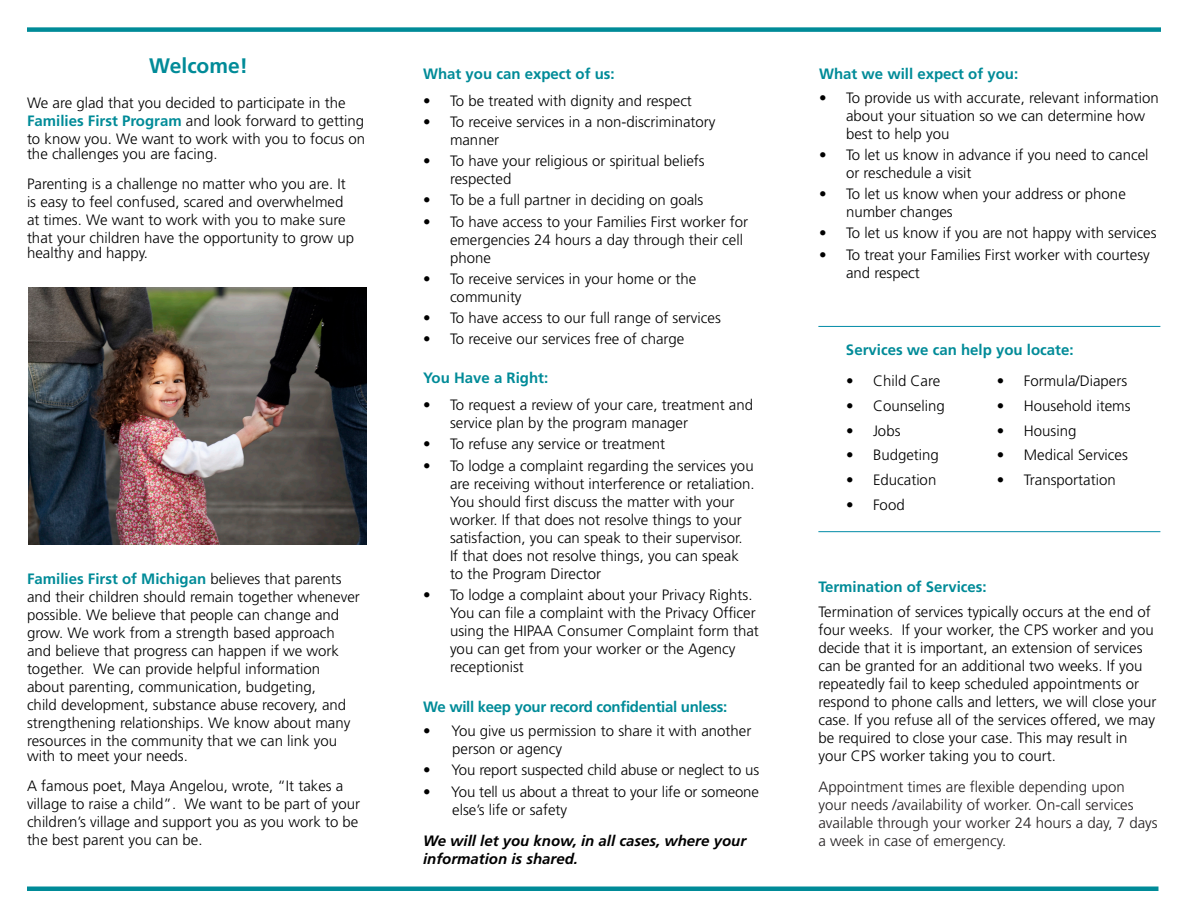
<style>
.page{position:relative;width:1188px;height:918px;background:#fff}
.page>*{position:absolute;margin:0;border:0;box-sizing:border-box;transform-origin:0 0}
.t1{font:700 21px "Frutiger";color:#008b98}
.t2{font:300 15px/18px "Frutiger";color:#000}
.t3{font:300 15px/18px "Frutiger";color:#231f20}
.t4{font:700 15px "Frutiger";color:#008b98}
.t5{font:italic 700 15px/18px "Frutiger";color:#000}
.t6{font:700 15px "Frutiger";letter-spacing:-.02em;color:#008b98}
.s1{font-weight:700;color:#008b98}
</style>
<div class="page">
<div style="left:27px;top:886px;width:1131px;height:5px;background:#008b98"></div>
<div style="left:27px;top:27px;width:1134px;height:5px;background:#008b98"></div>
<hr style="left:818px;top:326px;width:342px;height:1px;background:#008ba7">
<hr style="left:818px;top:531px;width:342px;height:1px;background:#008ba7">
<img style="left:28px;top:288px;width:338px;height:256px">
<p class="t1" style="left:149px;top:54px;width:100px">Welcome!</p>
<p class="t2" style="left:27px;top:94px;width:340px">We are glad that you decided to participate in the<br><span class="s1">Families First Program</span> and look forward to getting to know you. We want to work with you to focus on</p>
<p class="t2" style="left:27px;top:145px;width:192px">the challenges you are facing.</p>
<p class="t2" style="left:27px;top:175px;width:329px">Parenting is a challenge no matter who you are. It is easy to feel confused, scared and overwhelmed at times. We want to work with you to make sure that your children have the opportunity to grow up</p>
<p class="t2" style="left:27px;top:244px;width:123px">healthy and happy.</p>
<p class="t2" style="left:27px;top:570px;width:334px"><span class="s1">Families First of Michigan</span> believes that parents and their children should remain together whenever possible. We believe that people can change and grow. We work from a strength based approach and believe that progress can happen if we work together. We can provide helpful information about parenting, communication, budgeting,<br>child development, substance abuse recovery, and strengthening relationships. We know about many resources in the community that we can link you</p>
<p class="t2" style="left:27px;top:747px;width:162px">with to meet your needs.</p>
<p class="t2" style="left:27px;top:777px;width:335px">A famous poet, Maya Angelou, wrote, “It takes a village to raise a child”. We want to be part of your children’s village and support you as you work to be the best parent you can be.</p>
<p class="t4" style="left:423px;top:65px;width:193px">What you can expect of us:</p>
<p class="t2" style="left:423px;top:92px;width:270px">• To be treated with dignity and respect</p>
<p class="t2" style="left:450px;top:113px;width:267px;text-indent:-27px">• To receive services in a non-discriminatory manner</p>
<p class="t2" style="left:450px;top:152px;width:256px;text-indent:-27px">• To have your religious or spiritual beliefs respected</p>
<p class="t2" style="left:423px;top:191px;width:282px">• To be a full partner in deciding on goals</p>
<p class="t2" style="left:450px;top:212px;width:300px;text-indent:-27px">• To have access to your Families First worker for emergencies 24 hours a day through their cell phone</p>
<p class="t2" style="left:450px;top:270px;width:248px;text-indent:-27px">• To receive services in your home or the community</p>
<p class="t2" style="left:423px;top:309px;width:299px">• To have access to our full range of services</p>
<p class="t2" style="left:423px;top:330px;width:263px">• To receive our services free of charge</p>
<p class="t4" style="left:423px;top:369px;width:127px">You Have a Right:</p>
<p class="t2" style="left:450px;top:396px;width:305px;text-indent:-27px">• To request a review of your care, treatment and service plan by the program manager</p>
<p class="t2" style="left:423px;top:435px;width:244px">• To refuse any service or treatment</p>
<p class="t2" style="left:450px;top:456px;width:306px;text-indent:-27px">• To lodge a complaint regarding the services you are receiving without interference or retaliation.<br>You should first discuss the matter with your worker. If that does not resolve things to your satisfaction, you can speak to their supervisor.<br>If that does not resolve things, you can speak to the Program Director</p>
<p class="t2" style="left:450px;top:586px;width:310px;text-indent:-27px">• To lodge a complaint about your Privacy Rights.<br>You can file a complaint with the Privacy Officer using the HIPAA Consumer Complaint form that you can get from your worker or the Agency receptionist</p>
<p class="t6" style="left:423px;top:698px;width:306px">We will keep your record confidential unless:</p>
<p class="t2" style="left:452px;top:722px;width:301px;text-indent:-29px">• You give us permission to share it with another person or agency</p>
<p class="t2" style="left:423px;top:761px;width:338px">• You report suspected child abuse or neglect to us</p>
<p class="t2" style="left:452px;top:782px;width:308px;text-indent:-29px">• You tell us about a threat to your life or someone else’s life or safety</p>
<p class="t5" style="left:423px;top:832px;width:325px">We will let you know, in all cases, where your information is shared.</p>
<p class="t4" style="left:819px;top:65px;width:201px">What we will expect of you:</p>
<p class="t2" style="left:846px;top:89px;width:314px;text-indent:-27px">• To provide us with accurate, relevant information about your situation so we can determine how best to help you</p>
<p class="t2" style="left:846px;top:146px;width:304px;text-indent:-27px">• To let us know in advance if you need to cancel or reschedule a visit</p>
<p class="t2" style="left:846px;top:185px;width:281px;text-indent:-27px">• To let us know when your address or phone number changes</p>
<p class="t2" style="left:819px;top:224px;width:339px">• To let us know if you are not happy with services</p>
<p class="t2" style="left:846px;top:245px;width:305px;text-indent:-27px">• To treat your Families First worker with courtesy and respect</p>
<p class="t4" style="left:846px;top:341px;width:229px">Services we can help you locate:</p>
<p class="t2" style="left:997px;top:372px;width:132px">• Formula/Diapers</p>
<p class="t2" style="left:997px;top:397px;width:135px">• Household items</p>
<p class="t2" style="left:997px;top:421px;width:81px">• Housing</p>
<p class="t2" style="left:997px;top:446px;width:133px">• Medical Services</p>
<p class="t2" style="left:997px;top:471px;width:120px">• Transportation</p>
<p class="t2" style="left:846px;top:372px;width:96px">• Child Care</p>
<p class="t2" style="left:846px;top:397px;width:100px">• Counseling</p>
<p class="t2" style="left:846px;top:421px;width:56px">• Jobs</p>
<p class="t2" style="left:846px;top:446px;width:94px">• Budgeting</p>
<p class="t2" style="left:846px;top:471px;width:92px">• Education</p>
<p class="t2" style="left:846px;top:496px;width:60px">• Food</p>
<p class="t4" style="left:818px;top:578px;width:170px">Termination of Services:</p>
<p class="t2" style="left:818px;top:602px;width:340px">Termination of services typically occurs at the end of four weeks. If your worker, the CPS worker and you decide that it is important, an extension of services can be granted for an additional two weeks. If you repeatedly fail to keep scheduled appointments or respond to phone calls and letters, we will close your case. If you refuse all of the services offered, we may be required to close your case. This may result in your CPS worker taking you to court.</p>
<p class="t3" style="left:818px;top:778px;width:341px">Appointment times are flexible depending upon<br>your needs /availability of worker. On-call services available through your worker 24 hours a day, 7 days a week in case of emergency.</p>
</div>
